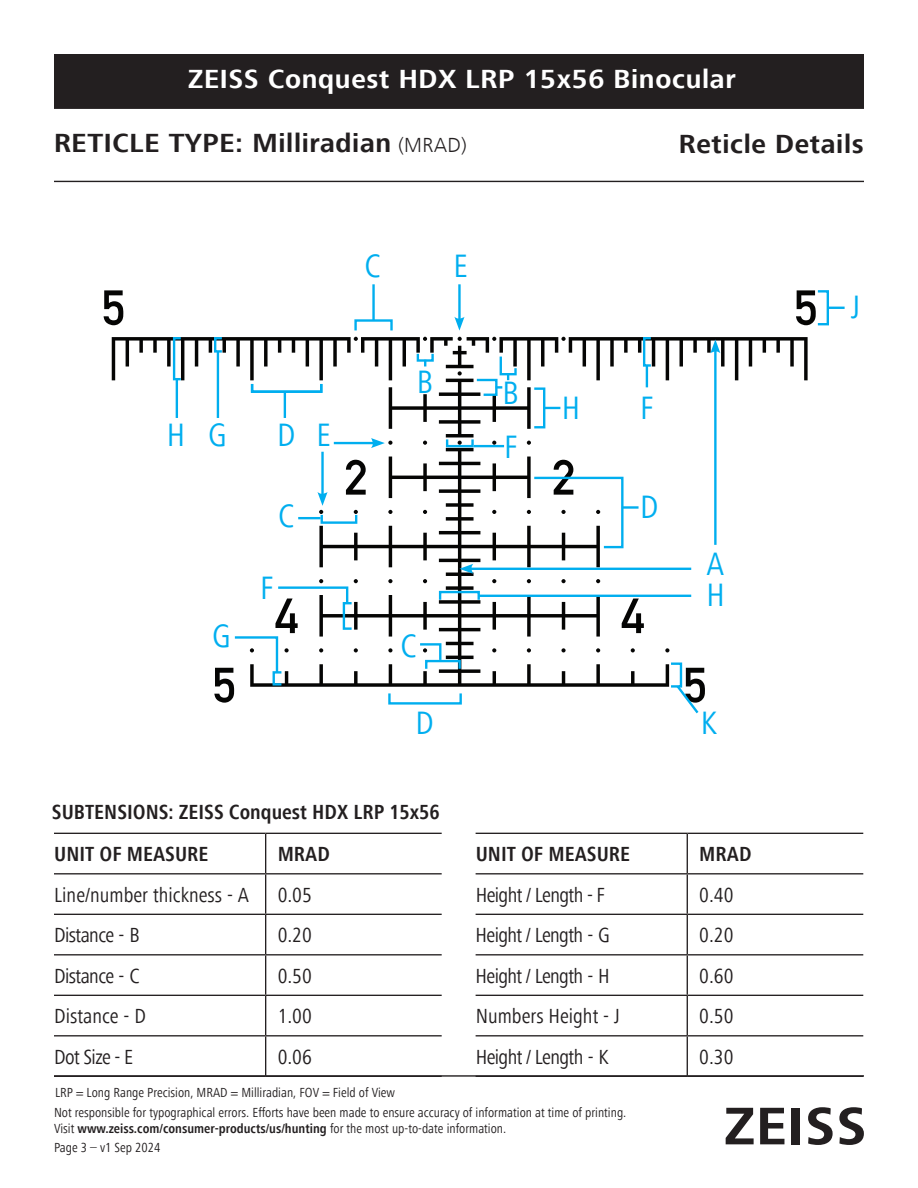
<style>
.page{position:relative;width:918px;height:1188px;background:#fff}
.page>*{position:absolute;margin:0;border:0;box-sizing:border-box;transform-origin:0 0}
.t1{font:condensed 33.3px "ZEISS Frutiger Next W1 G";color:#00aeef}
.copy_aufzählung{font:700 27px "ZEISS Frutiger Next W1 G";letter-spacing:.025em;color:#231f20}
.t2{font:700 27px "ZEISS Frutiger Next W1 G";letter-spacing:.025em;color:#fff}
.t3{font:condensed 21px "ZEISS Frutiger Next W1 G";letter-spacing:-.03em;color:#231f20}
.t4{font:700 condensed 21px "ZEISS Frutiger Next W1 G";color:#231f20}
.t5{font:condensed 21px "ZEISS Frutiger Next W1 G";color:#231f20}
.t6{font:condensed 13.5px/16.2px "ZEISS Frutiger Next W1 G";color:#231f20}
.s1{font-weight:300;font-size:21px}
.s2{font-weight:700}
</style>
<div class="page">
<div style="left:54px;top:54px;width:810px;height:54px;background:#231f20"></div>
<hr style="left:54px;top:181px;width:810px;height:1px;background:#231f20">
<hr style="left:54px;top:108px;width:810px;height:1px;background:#231f20">
<hr style="left:54px;top:1075px;width:810px;height:2px;background:#231f20">
<svg style="left:726px;top:1108px;width:28px;height:36px"></svg>
<svg style="left:760px;top:1108px;width:24px;height:36px"></svg>
<div style="left:792px;top:1108px;width:8px;height:36px;background:#231f20"></div>
<svg style="left:808px;top:1107px;width:25px;height:38px"></svg>
<svg style="left:839px;top:1107px;width:25px;height:38px"></svg>
<hr style="left:54px;top:833px;width:212px;height:1px;background:#231f20">
<hr style="left:266px;top:833px;width:176px;height:1px;background:#231f20">
<hr style="left:54px;top:873px;width:212px;height:1px;background:#231f20">
<hr style="left:266px;top:873px;width:176px;height:1px;background:#231f20">
<hr style="left:54px;top:914px;width:212px;height:1px;background:#231f20">
<hr style="left:266px;top:914px;width:176px;height:1px;background:#231f20">
<hr style="left:54px;top:954px;width:212px;height:1px;background:#231f20">
<hr style="left:266px;top:954px;width:176px;height:1px;background:#231f20">
<hr style="left:54px;top:995px;width:212px;height:1px;background:#231f20">
<hr style="left:266px;top:995px;width:176px;height:1px;background:#231f20">
<hr style="left:54px;top:1035px;width:212px;height:1px;background:#231f20">
<hr style="left:266px;top:1035px;width:176px;height:1px;background:#231f20">
<hr style="left:265px;top:834px;width:1px;height:39px;background:#231f20">
<hr style="left:265px;top:874px;width:1px;height:40px;background:#231f20">
<hr style="left:265px;top:915px;width:1px;height:39px;background:#231f20">
<hr style="left:265px;top:955px;width:1px;height:40px;background:#231f20">
<hr style="left:265px;top:996px;width:1px;height:39px;background:#231f20">
<hr style="left:265px;top:1036px;width:1px;height:40px;background:#231f20">
<svg style="left:298px;top:448px;width:371px;height:239px"></svg>
<svg style="left:622px;top:599px;width:22px;height:34px"></svg>
<svg style="left:388px;top:648px;width:5px;height:4px"></svg>
<svg style="left:492px;top:648px;width:4px;height:4px"></svg>
<svg style="left:527px;top:648px;width:4px;height:4px"></svg>
<svg style="left:561px;top:648px;width:5px;height:4px"></svg>
<svg style="left:596px;top:648px;width:4px;height:4px"></svg>
<svg style="left:631px;top:648px;width:4px;height:4px"></svg>
<svg style="left:665px;top:648px;width:4px;height:4px"></svg>
<svg style="left:423px;top:579px;width:4px;height:4px"></svg>
<svg style="left:388px;top:579px;width:5px;height:4px"></svg>
<svg style="left:527px;top:579px;width:4px;height:4px"></svg>
<svg style="left:492px;top:579px;width:4px;height:4px"></svg>
<svg style="left:596px;top:579px;width:4px;height:4px"></svg>
<svg style="left:561px;top:579px;width:5px;height:4px"></svg>
<svg style="left:423px;top:510px;width:4px;height:4px"></svg>
<svg style="left:388px;top:510px;width:5px;height:4px"></svg>
<svg style="left:492px;top:510px;width:4px;height:4px"></svg>
<hr style="left:476px;top:833px;width:211px;height:1px;background:#231f20">
<hr style="left:687px;top:833px;width:176px;height:1px;background:#231f20">
<hr style="left:476px;top:873px;width:211px;height:1px;background:#231f20">
<hr style="left:687px;top:873px;width:176px;height:1px;background:#231f20">
<hr style="left:476px;top:995px;width:211px;height:1px;background:#231f20">
<hr style="left:687px;top:995px;width:176px;height:1px;background:#231f20">
<hr style="left:476px;top:1035px;width:211px;height:1px;background:#231f20">
<hr style="left:687px;top:1035px;width:176px;height:1px;background:#231f20">
<hr style="left:687px;top:834px;width:1px;height:39px;background:#231f20">
<hr style="left:687px;top:874px;width:1px;height:40px;background:#231f20">
<hr style="left:687px;top:915px;width:1px;height:39px;background:#231f20">
<hr style="left:687px;top:955px;width:1px;height:40px;background:#231f20">
<hr style="left:687px;top:996px;width:1px;height:39px;background:#231f20">
<hr style="left:687px;top:1036px;width:1px;height:40px;background:#231f20">
<hr style="left:476px;top:914px;width:211px;height:1px;background:#231f20">
<hr style="left:687px;top:914px;width:176px;height:1px;background:#231f20">
<hr style="left:476px;top:954px;width:211px;height:1px;background:#231f20">
<hr style="left:687px;top:954px;width:176px;height:1px;background:#231f20">
<svg style="left:388px;top:693px;width:74px;height:12px"></svg>
<svg style="left:438px;top:590px;width:43px;height:12px"></svg>
<svg style="left:527px;top:460px;width:98px;height:89px"></svg>
<svg style="left:669px;top:662px;width:36px;height:52px"></svg>
<svg style="left:418px;top:642px;width:44px;height:29px"></svg>
<svg style="left:214px;top:579px;width:144px;height:124px"></svg>
<hr style="left:298px;top:517px;width:23px;height:2px;background:#00aeef">
<hr style="left:321px;top:452px;width:3px;height:44px;background:#00aeef">
<svg style="left:317px;top:460px;width:49px;height:65px"></svg>
<hr style="left:469px;top:568px;width:222px;height:2px;background:#00aeef">
<svg style="left:459px;top:564px;width:14px;height:10px"></svg>
<hr style="left:479px;top:595px;width:212px;height:2px;background:#00aeef">
<hr style="left:714px;top:349px;width:3px;height:196px;background:#00aeef">
<hr style="left:372px;top:284px;width:3px;height:36px;background:#00aeef">
<hr style="left:622px;top:506px;width:17px;height:3px;background:#00aeef">
<hr style="left:458px;top:284px;width:3px;height:37px;background:#00aeef">
<svg style="left:104px;top:289px;width:741px;height:159px"></svg>
<hr style="left:217px;top:352px;width:2px;height:66px;background:#00aeef">
<hr style="left:646px;top:365px;width:2px;height:22px;background:#00aeef">
<hr style="left:176px;top:380px;width:2px;height:38px;background:#00aeef">
<h2 class="t2" style="left:188px;top:64px;width:549px">ZEISS Conquest HDX LRP 15x56 Binocular</h2>
<h2 class="copy_aufzählung" style="left:54px;top:128px;width:414px">RETICLE TYPE: Milliradian <span class="s1">(MRAD)</span></h2>
<p class="copy_aufzählung" style="left:679px;top:128px;width:187px">Reticle Details</p>
<p class="t1" style="left:365px;top:247px;width:18px">C</p>
<p class="t1" style="left:453px;top:247px;width:16px">E</p>
<p class="t1" style="left:167px;top:416px;width:20px">H</p>
<p class="t1" style="left:208px;top:416px;width:20px">G</p>
<p class="t1" style="left:212px;top:617px;width:20px">G</p>
<p class="t1" style="left:277px;top:416px;width:20px">D</p>
<p class="t1" style="left:278px;top:497px;width:18px">C</p>
<p class="t1" style="left:260px;top:569px;width:15px">F</p>
<p class="t1" style="left:316px;top:416px;width:16px">E</p>
<p class="t1" style="left:417px;top:363px;width:18px">B</p>
<p class="t1" style="left:401px;top:627px;width:18px">C</p>
<p class="t1" style="left:415px;top:703px;width:20px">D</p>
<p class="t4" style="left:52px;top:800px;width:389px">SUBTENSIONS: ZEISS Conquest HDX LRP 15x56</p>
<p class="t4" style="left:54px;top:842px;width:156px">UNIT OF MEASURE</p>
<p class="t4" style="left:278px;top:842px;width:54px">MRAD</p>
<p class="t5" style="left:54px;top:883px;width:196px">Line/number thickness - A</p>
<p class="t3" style="left:278px;top:883px;width:36px">0.05</p>
<p class="t3" style="left:54px;top:923px;width:87px">Distance - B</p>
<p class="t3" style="left:278px;top:923px;width:36px">0.20</p>
<p class="t3" style="left:54px;top:964px;width:87px">Distance - C</p>
<p class="t3" style="left:278px;top:964px;width:36px">0.50</p>
<p class="t5" style="left:54px;top:1004px;width:93px">Distance - D</p>
<p class="t3" style="left:278px;top:1004px;width:36px">1.00</p>
<p class="t3" style="left:54px;top:1045px;width:80px">Dot Size - E</p>
<p class="t3" style="left:278px;top:1045px;width:36px">0.06</p>
<p class="t6" style="left:55px;top:1085px;width:341px">LRP = Long Range Precision, MRAD = Milliradian, FOV = Field of View</p>
<p class="t1" style="left:503px;top:374px;width:18px">B</p>
<p class="t1" style="left:504px;top:427px;width:15px">F</p>
<p class="t1" style="left:562px;top:389px;width:20px">H</p>
<p class="t1" style="left:640px;top:389px;width:15px">F</p>
<p class="t1" style="left:640px;top:488px;width:20px">D</p>
<p class="t1" style="left:707px;top:545px;width:19px">A</p>
<p class="t1" style="left:707px;top:576px;width:20px">H</p>
<p class="t1" style="left:701px;top:703px;width:18px">K</p>
<p class="t4" style="left:476px;top:842px;width:156px">UNIT OF MEASURE</p>
<p class="t4" style="left:699px;top:842px;width:54px">MRAD</p>
<p class="t3" style="left:476px;top:883px;width:131px">Height / Length - F</p>
<p class="t3" style="left:699px;top:883px;width:36px">0.40</p>
<p class="t3" style="left:476px;top:923px;width:136px">Height / Length - G</p>
<p class="t3" style="left:699px;top:923px;width:36px">0.20</p>
<p class="t3" style="left:476px;top:964px;width:136px">Height / Length - H</p>
<p class="t3" style="left:699px;top:964px;width:36px">0.60</p>
<p class="t5" style="left:476px;top:1004px;width:146px">Numbers Height - J</p>
<p class="t3" style="left:699px;top:1004px;width:36px">0.50</p>
<p class="t3" style="left:476px;top:1045px;width:135px">Height / Length - K</p>
<p class="t3" style="left:699px;top:1045px;width:36px">0.30</p>
<p class="t1" style="left:851px;top:288px;width:11px">J</p>
<p class="t6" style="left:54px;top:1104px;width:574px">Not responsible for typographical errors. Efforts have been made to ensure accuracy of information at time of printing.<br>Visit <span class="s2">www.zeiss.com/consumer-products/us/hunting</span> for the most up-to-date information.</p>
<p class="t6" style="left:54px;top:1139px;width:108px">Page 3 – v1 Sep 2024</p>
</div>
